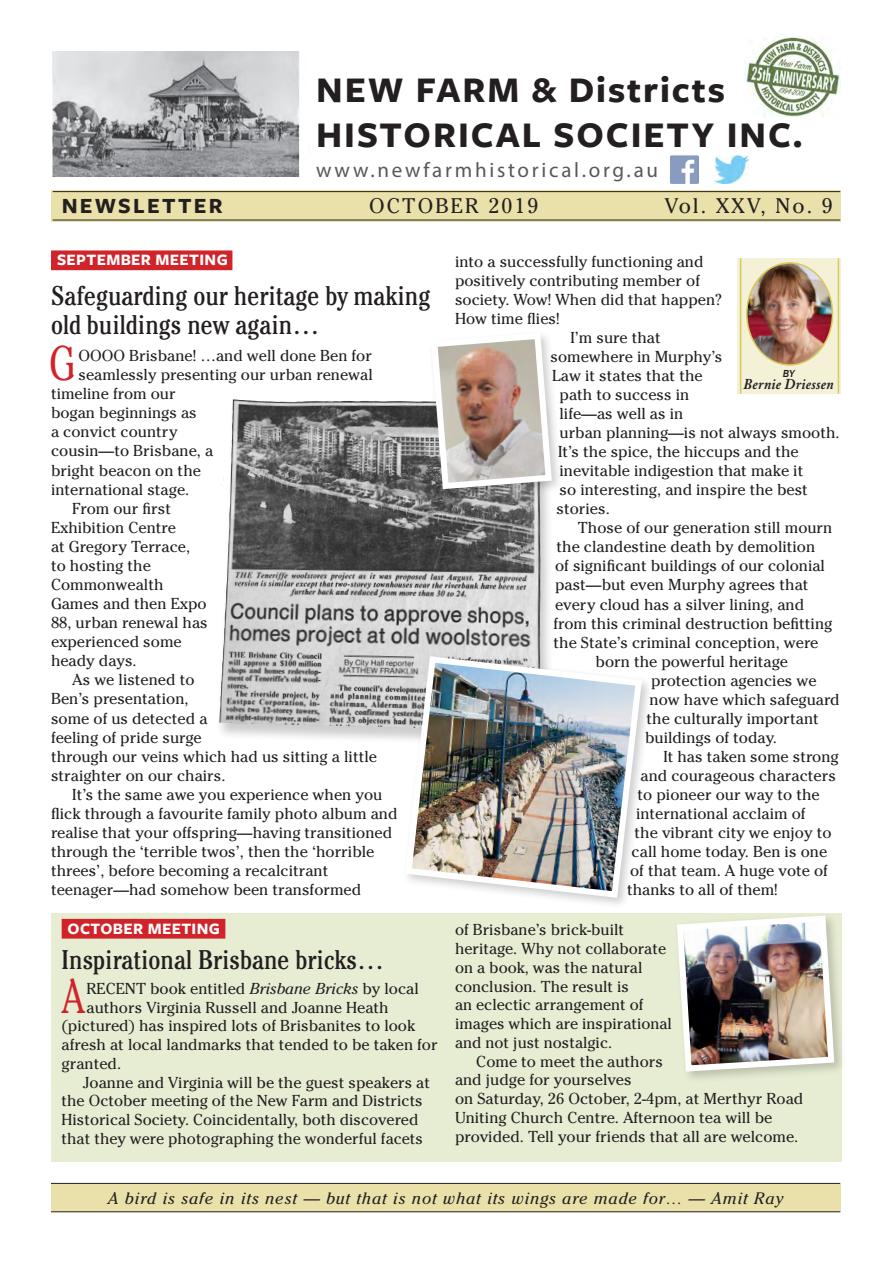
<style>
.page{position:relative;width:893px;height:1263px;background:#fff}
.page>*{position:absolute;margin:0;border:0;box-sizing:border-box;transform-origin:0 0}
.Newsletter-text-intr{font:300 condensed 48.6px "Cheltenham";color:#d1232a}
.t1{font:700 37.5px/45px "Freight Sans Pro";letter-spacing:.05em;color:#231f20}
.Headline{font:condensed 27px/28.8px "Cheltenham";color:#231f20}
.t2{font:700 22.5px "Freight Sans Pro";letter-spacing:.1em;color:#231f20}
.t3{font:21px "Myriad Pro";letter-spacing:.13em;color:#57585a}
.t4{font:21px "Cheltenham";letter-spacing:.1em;color:#231f20}
.Quotation-Bottom_Lin{font:italic 16.5px "Cheltenham";letter-spacing:.05em;color:#231f20}
.Article-REV_AUTHOR{font:700 16.5px "Freight Sans Pro";letter-spacing:.02em;color:#fff}
.Newsletter-text{font:15.75px/19px "Cheltenham";color:#231f20}
.Newsletter-text-intr-2{font:15.75px "Cheltenham";color:#231f20}
.Article-REV_AUTHOR-2{font:italic 700 15px "Adobe Caslon Pro";letter-spacing:.02em;color:#231f20;scale:.91 1}
.Article-REV_AUTHOR-3{font:italic 500 10.5px "Franklin Gothic";color:#231f20}
.s1{font-style:italic}
</style>
<div class="page">
<div style="left:51px;top:1184px;width:789px;height:28px;background:#e9e1a9"></div>
<div style="left:51px;top:190px;width:789px;height:31px;background:#e9e1a9"></div>
<hr style="left:53px;top:191px;width:787px;height:1px;background:#231f20">
<hr style="left:53px;top:220px;width:787px;height:1px;background:#231f20">
<img style="left:714px;top:155px;width:34px;height:28px">
<img style="left:671px;top:155px;width:27px;height:28px">
<img style="left:745px;top:36px;width:96px;height:80px">
<div style="left:51px;top:250px;width:181px;height:20px;background:#d1232a"></div>
<img style="left:52px;top:51px;width:248px;height:125px">
<hr style="left:51px;top:1183px;width:789px;height:1px;background:#231f20">
<hr style="left:51px;top:1211px;width:789px;height:1px;background:#231f20">
<div style="left:738px;top:258px;width:103px;height:136px;background:#f4f1d7"></div>
<img style="left:747px;top:263px;width:85px;height:102px">
<div style="left:746px;top:262px;width:87px;height:104px;border:2px solid #d6ca59;border-radius:50%"></div>
<hr style="left:740px;top:258px;width:1px;height:136px;background:#d6ca59">
<hr style="left:838px;top:258px;width:1px;height:136px;background:#d6ca59">
<div style="left:216px;top:400px;width:337px;height:347px;background:#231f20;opacity:.22"></div>
<img style="left:219px;top:401px;width:322px;height:330px">
<div style="left:428px;top:329px;width:136px;height:172px;background:#231f20;opacity:.22"></div>
<svg style="left:428px;top:329px;width:127px;height:163px"></svg>
<div style="left:51px;top:913px;width:791px;height:248px;background:#e7edd3"></div>
<div style="left:62px;top:919px;width:163px;height:19px;background:#d1232a"></div>
<div style="left:673px;top:912px;width:173px;height:172px;background:#231f20;opacity:.22"></div>
<img style="left:674px;top:912px;width:163px;height:163px">
<img style="left:402px;top:653px;width:243px;height:248px">
<h2 class="t1" style="left:316px;top:66px;width:488px">NEW FARM &amp; Districts<br>HISTORICAL SOCIETY INC.</h2>
<h3 class="t3" style="left:316px;top:157px;width:343px">www.newfarmhistorical.org.au</h3>
<h3 class="t2" style="left:62px;top:190px;width:162px">NEWSLETTER</h3>
<h3 class="t4" style="left:369px;top:194px;width:171px">OCTOBER 2019</h3>
<h3 class="t4" style="left:665px;top:194px;width:169px">Vol. XXV, No. 9</h3>
<p class="Article-REV_AUTHOR" style="left:57px;top:249px;width:172px">SEPTEMBER MEETING</p>
<p class="Headline" style="left:51px;top:281px;width:381px">Safeguarding our heritage by making old buildings new again…</p>
<p class="Newsletter-text-intr" style="left:49px;top:335px;width:29px">G</p>
<p class="Newsletter-text-intr-2" style="left:78px;top:347px;width:295px">OOOO Brisbane! …and well done Ben for</p>
<p class="Newsletter-text" style="left:455px;top:252px;width:269px">into a successfully functioning and positively contributing member of society. Wow! When did that happen?<br>How time flies!</p>
<p class="Newsletter-text" style="left:570px;top:328px;width:92px">I’m sure that</p>
<p class="Newsletter-text" style="left:551px;top:347px;width:173px">somewhere in Murphy’s</p>
<p class="Newsletter-text" style="left:552px;top:366px;width:152px">Law it states that the</p>
<p class="Newsletter-text" style="left:560px;top:385px;width:131px">path to success in</p>
<p class="Newsletter-text" style="left:560px;top:404px;width:125px">life—as well as in</p>
<p class="Newsletter-text" style="left:560px;top:423px;width:282px">urban planning—is not always smooth.</p>
<p class="Newsletter-text" style="left:558px;top:442px;width:242px">It’s the spice, the hiccups and the</p>
<p class="Newsletter-text" style="left:560px;top:461px;width:245px">inevitable indigestion that make it</p>
<p class="Newsletter-text" style="left:560px;top:480px;width:250px">so interesting, and inspire the best</p>
<p class="Newsletter-text" style="left:557px;top:499px;width:55px">stories.</p>
<p class="Newsletter-text" style="left:578px;top:518px;width:256px">Those of our generation still mourn</p>
<p class="Newsletter-text" style="left:557px;top:537px;width:260px">the clandestine death by demolition</p>
<p class="Newsletter-text" style="left:555px;top:557px;width:271px">of significant buildings of our colonial</p>
<p class="Newsletter-text" style="left:555px;top:576px;width:255px">past—but even Murphy agrees that</p>
<p class="Newsletter-text" style="left:555px;top:595px;width:251px">every cloud has a silver lining, and</p>
<p class="Newsletter-text" style="left:554px;top:614px;width:280px">from this criminal destruction befitting</p>
<p class="Newsletter-text" style="left:554px;top:633px;width:266px">the State’s criminal conception, were</p>
<p class="Newsletter-text" style="left:596px;top:652px;width:194px">born the powerful heritage</p>
<p class="Newsletter-text" style="left:651px;top:671px;width:167px">protection agencies we</p>
<p class="Newsletter-text" style="left:650px;top:690px;width:192px">now have which safeguard</p>
<p class="Newsletter-text" style="left:647px;top:709px;width:174px">the culturally important</p>
<p class="Newsletter-text" style="left:645px;top:728px;width:133px">buildings of today.</p>
<p class="Newsletter-text" style="left:663px;top:747px;width:177px">It has taken some strong</p>
<p class="Newsletter-text" style="left:641px;top:766px;width:197px">and courageous characters</p>
<p class="Newsletter-text" style="left:638px;top:785px;width:184px">to pioneer our way to the</p>
<p class="Newsletter-text" style="left:636px;top:804px;width:171px">international acclaim of</p>
<p class="Newsletter-text" style="left:635px;top:823px;width:198px">the vibrant city we enjoy to</p>
<p class="Newsletter-text" style="left:632px;top:842px;width:197px">call home today. Ben is one</p>
<p class="Newsletter-text" style="left:630px;top:861px;width:199px">of that team. A huge vote of</p>
<p class="Newsletter-text" style="left:627px;top:880px;width:152px">thanks to all of them!</p>
<p class="Newsletter-text-intr-2" style="left:78px;top:365px;width:296px">seamlessly presenting our urban renewal</p>
<p class="Newsletter-text-intr-2" style="left:51px;top:385px;width:126px">timeline from our</p>
<p class="Newsletter-text-intr-2" style="left:51px;top:404px;width:147px">bogan beginnings as</p>
<p class="Newsletter-text-intr-2" style="left:51px;top:423px;width:128px">a convict country</p>
<p class="Newsletter-text-intr-2" style="left:51px;top:442px;width:164px">cousin—to Brisbane, a</p>
<p class="Newsletter-text-intr-2" style="left:51px;top:461px;width:151px">bright beacon on the</p>
<p class="Newsletter-text-intr-2" style="left:51px;top:480px;width:140px">international stage.</p>
<p class="Newsletter-text" style="left:51px;top:499px;width:158px;text-indent:21px">From our first<br>Exhibition Centre<br>at Gregory Terrace, to hosting the<br>Commonwealth<br>Games and then Expo<br>88, urban renewal has experienced some heady days.</p>
<p class="Newsletter-text" style="left:51px;top:670px;width:327px;text-indent:21px">As we listened to<br>Ben’s presentation,<br>some of us detected a<br>feeling of pride surge<br>through our veins which had us sitting a little straighter on our chairs.</p>
<p class="Newsletter-text" style="left:51px;top:785px;width:348px;text-indent:21px">It’s the same awe you experience when you flick through a favourite family photo album and realise that your offspring—having transitioned through the ‘terrible twos’, then the ‘horrible threes’, before becoming a recalcitrant teenager—had somehow been transformed</p>
<p class="Article-REV_AUTHOR-3" style="left:783px;top:367px;width:13px">BY</p>
<p class="Article-REV_AUTHOR-2" style="left:744px;top:375px;width:100px">Bernie Driessen</p>
<p class="Article-REV_AUTHOR" style="left:68px;top:917px;width:154px">OCTOBER MEETING</p>
<p class="Headline" style="left:62px;top:945px;width:324px">Inspirational Brisbane bricks…</p>
<p class="Newsletter-text-intr" style="left:63px;top:967px;width:23px">A</p>
<p class="Newsletter-text-intr-2" style="left:87px;top:979px;width:334px">RECENT book entitled <span class="s1">Brisbane Bricks</span> by local</p>
<p class="Newsletter-text-intr-2" style="left:87px;top:998px;width:304px">authors Virginia Russell and Joanne Heath</p>
<p class="Newsletter-text-intr-2" style="left:62px;top:1017px;width:355px">(pictured) has inspired lots of Brisbanites to look</p>
<p class="Newsletter-text-intr-2" style="left:62px;top:1035px;width:378px">afresh at local landmarks that tended to be taken for</p>
<p class="Newsletter-text-intr-2" style="left:62px;top:1054px;width:61px">granted.</p>
<p class="Newsletter-text" style="left:62px;top:1073px;width:370px;text-indent:21px">Joanne and Virginia will be the guest speakers at the October meeting of the New Farm and Districts Historical Society. Coincidentally, both discovered that they were photographing the wonderful facets</p>
<p class="Newsletter-text" style="left:455px;top:920px;width:218px">of Brisbane’s brick-built heritage. Why not collaborate on a book, was the natural conclusion. The result is<br>an eclectic arrangement of images which are inspirational and not just nostalgic.</p>
<p class="Newsletter-text" style="left:455px;top:1052px;width:350px;text-indent:21px">Come to meet the authors<br>and judge for yourselves<br>on Saturday, 26 October, 2-4pm, at Merthyr Road Uniting Church Centre. Afternoon tea will be provided. Tell your friends that all are welcome.</p>
<p class="Quotation-Bottom_Lin" style="left:108px;top:1188px;width:677px">A bird is safe in its nest — but that is not what its wings are made for… — Amit Ray</p>
</div>
